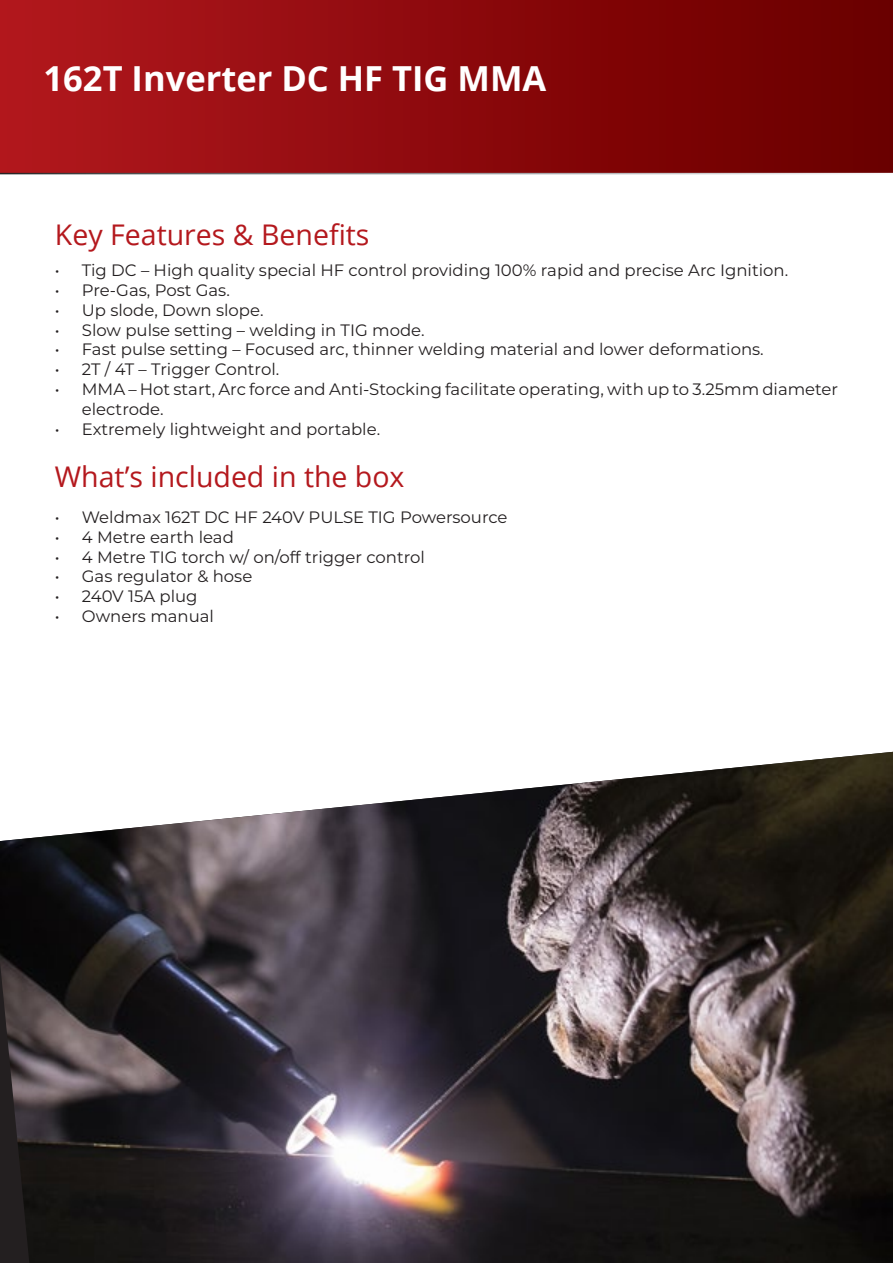
<style>
.page{position:relative;width:893px;height:1263px;background:#fff}
.page>*{position:absolute;margin:0;border:0;box-sizing:border-box;transform-origin:0 0}
.t1{font:700 34.5px "Open Sans";color:#fff}
.t2{font:28.5px "Open Sans";color:#b4181d}
.t3{font:16.5px/19.8px "Montserrat";color:#231f20}
</style>
<div class="page">
<svg style="left:0;top:0;width:893px;height:174px;background:#8d0b0d"></svg>
<img style="left:0;top:752px;width:893px;height:511px">
<p class="t1" style="left:44px;top:54px;width:504px">162T Inverter DC HF TIG MMA</p>
<p class="t2" style="left:55px;top:216px;width:316px">Key Features &amp; Benefits</p>
<p class="t3" style="left:55px;top:260px;width:735px">• Tig DC – High quality special HF control providing 100% rapid and precise Arc Ignition.</p>
<p class="t3" style="left:55px;top:280px;width:176px">• Pre-Gas, Post Gas.</p>
<p class="t3" style="left:55px;top:299px;width:210px">• Up slode, Down slope.</p>
<p class="t3" style="left:55px;top:319px;width:371px">• Slow pulse setting – welding in TIG mode.</p>
<p class="t3" style="left:55px;top:339px;width:710px">• Fast pulse setting – Focused arc, thinner welding material and lower deformations.</p>
<p class="t3" style="left:55px;top:359px;width:226px">• 2T / 4T – Trigger Control.</p>
<p class="t3" style="left:82px;top:379px;width:758px;text-indent:-27px">• MMA – Hot start, Arc force and Anti-Stocking facilitate operating, with up to 3.25mm diameter electrode.</p>
<p class="t3" style="left:55px;top:418px;width:327px">• Extremely lightweight and portable.</p>
<p class="t2" style="left:55px;top:457px;width:351px">What’s included in the box</p>
<p class="t3" style="left:55px;top:507px;width:454px">• Weldmax 162T DC HF 240V PULSE TIG Powersource</p>
<p class="t3" style="left:55px;top:526px;width:180px">• 4 Metre earth lead</p>
<p class="t3" style="left:55px;top:546px;width:372px">• 4 Metre TIG torch w/ on/off trigger control</p>
<p class="t3" style="left:55px;top:566px;width:199px">• Gas regulator &amp; hose</p>
<p class="t3" style="left:55px;top:586px;width:144px">• 240V 15A plug</p>
<p class="t3" style="left:55px;top:606px;width:161px">• Owners manual</p>
</div>
